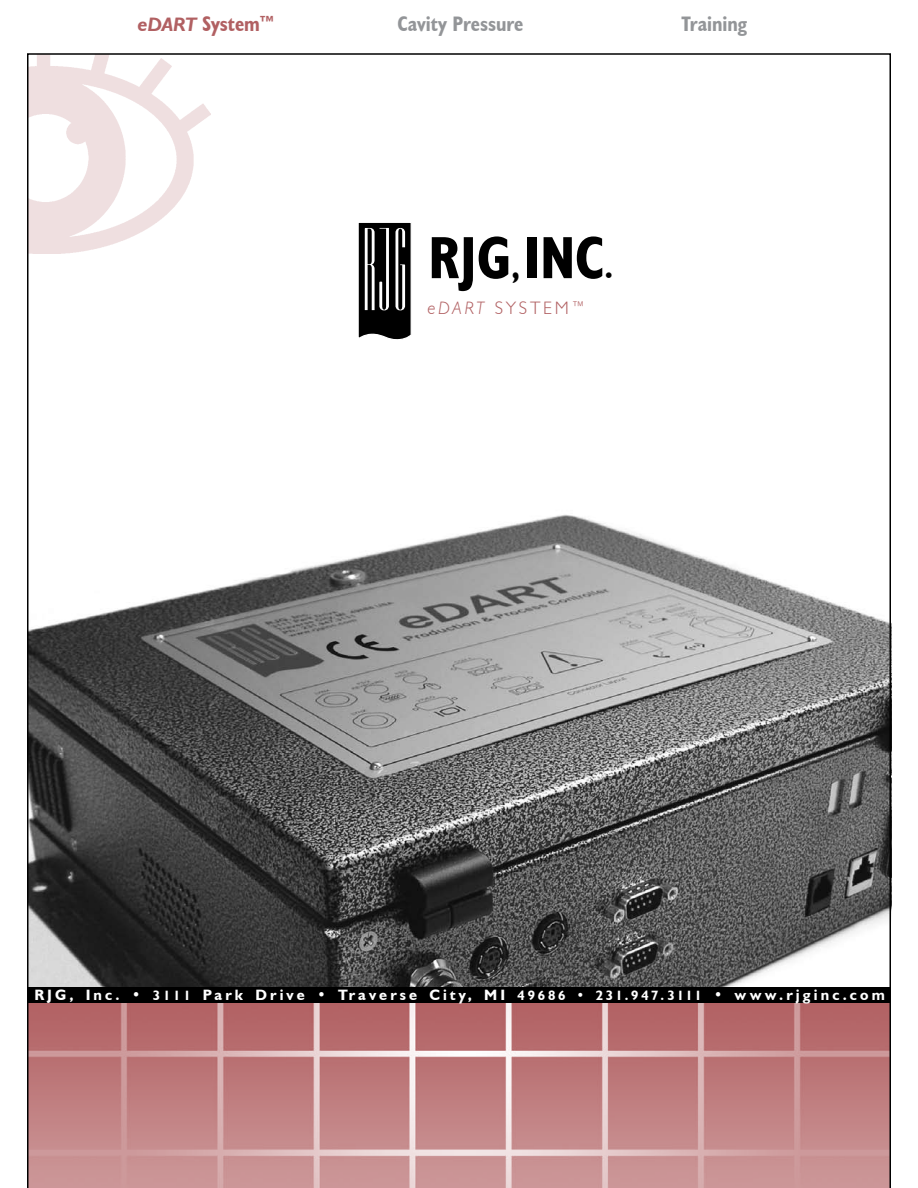
<style>
.page{position:relative;width:918px;height:1188px;background:#fff}
.page>*{position:absolute;margin:0;border:0;box-sizing:border-box;transform-origin:0 0}
.t1{font:700 condensed 60px "Humanist 521 BT";color:#000}
.t2{font:700 condensed 21px "Humanist 521 BT";letter-spacing:-.005em;color:#939598}
.t3{font:700 condensed 21px "Humanist 521 BT";color:#b16062}
.t4{font:300 18px "Humanist 521 BT";letter-spacing:.155em;color:#b16062}
.t5{font:700 15px "Humanist 521 BT";letter-spacing:.205em;color:#fff}
.s1{font-style:italic;font-stretch:normal;font-size:19.5px}
.s2{font-size:36px}
.s3{font-style:italic}
.s4{font-size:13.5px}
</style>
<div class="page">
<img style="left:30px;top:514px;width:858px;height:473px">
<img style="left:30px;top:56px;width:181px;height:198px">
<svg style="left:27px;top:1003px;width:864px;height:185px;background:#c18384"></svg>
<svg style="left:358px;top:222px;width:53px;height:118px"></svg>
<div style="left:27px;top:987px;width:864px;height:16px;background:#000"></div>
<h2 class="t3" style="left:138px;top:11px;width:139px"><span class="s1">eDART</span> System™</h2>
<h2 class="t2" style="left:398px;top:11px;width:127px">Cavity Pressure</h2>
<h2 class="t2" style="left:681px;top:11px;width:67px">Training</h2>
<h1 class="t1" style="left:428px;top:220px;width:187px">RJG<span class="s2">,</span> Inc<span class="s2">.</span></h1>
<p class="t4" style="left:428px;top:296px;width:159px"><span class="s3">eDART</span> SYSTEM™</p>
<p class="t5" style="left:34px;top:986px;width:852px">RJG, Inc. • <span class="s4">3111</span> Park Drive • Traverse City, MI <span class="s4">49686 • 231.947.3111</span> • www.rjginc.com</p>
</div>
